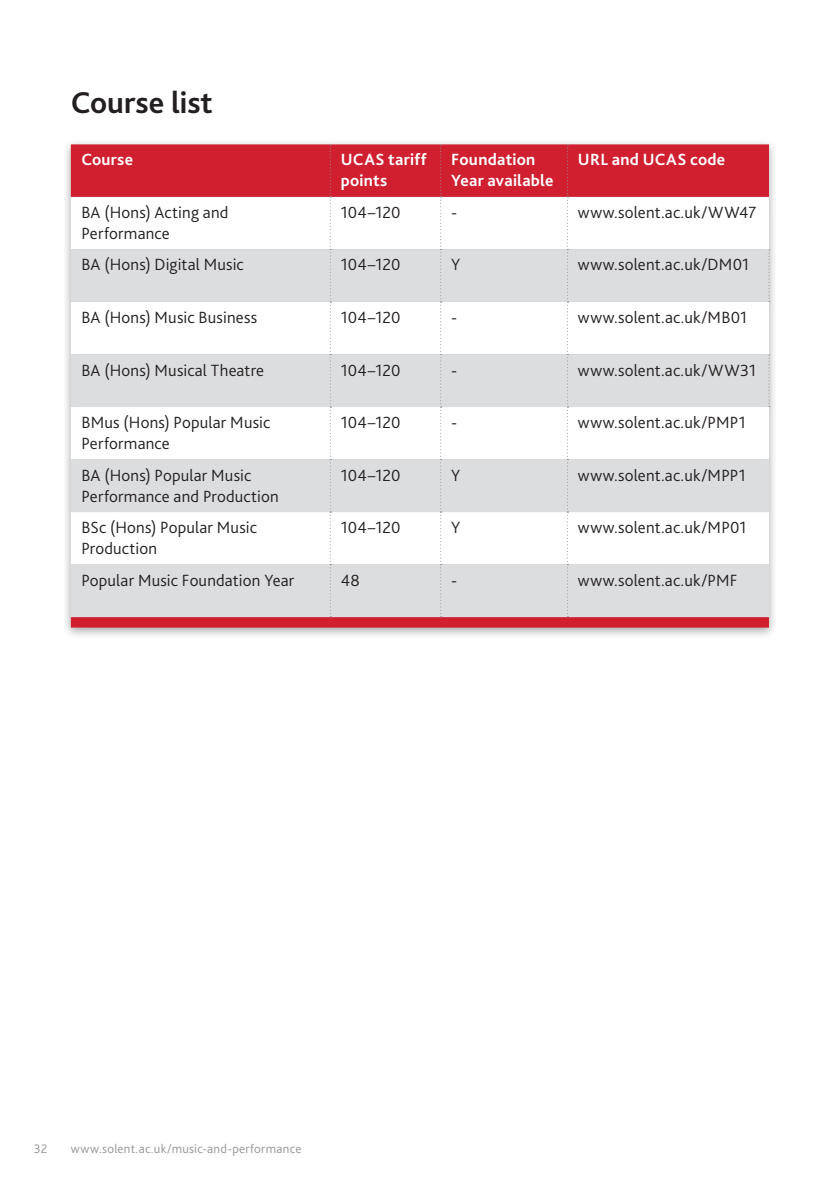
<style>
.page{position:relative;width:840px;height:1191px;background:#fff}
.page>*{position:absolute;margin:0;border:0;box-sizing:border-box;transform-origin:0 0}
.t1{font:700 31.6px "Bliss";color:#231f20}
.t2{font:300 17px/21px "Bliss";letter-spacing:.01em;color:#231f20}
.t3{font:700 17px/21px "Bliss";letter-spacing:.015em;color:#fff}
.t4{font:300 13px "Bliss";letter-spacing:.02em;color:#939598}
</style>
<div class="page">
<div style="left:61px;top:138px;width:717px;height:501px;background:#000001;opacity:.35"></div>
<div style="left:71px;top:144px;width:697px;height:483px;background:#d0202f"></div>
<svg style="left:71px;top:197px;width:697px;height:52px"></svg>
<svg style="left:71px;top:249px;width:697px;height:368px;fill:#dcdddf"></svg>
<svg style="left:768px;top:249px;width:1px;height:53px"></svg>
<svg style="left:329px;top:144px;width:2px;height:473px"></svg>
<svg style="left:440px;top:144px;width:1px;height:473px"></svg>
<svg style="left:566px;top:144px;width:2px;height:473px"></svg>
<svg style="left:768px;top:354px;width:1px;height:53px"></svg>
<p class="t1" style="left:71px;top:83px;width:143px">Course list</p>
<p class="t3" style="left:81px;top:149px;width:53px">Course</p>
<p class="t3" style="left:340px;top:149px;width:87px">UCAS tariff points</p>
<p class="t3" style="left:451px;top:149px;width:104px">Foundation<br>Year available</p>
<p class="t3" style="left:577px;top:149px;width:149px">URL and UCAS code</p>
<p class="t2" style="left:81px;top:202px;width:148px">BA (Hons) Acting and<br>Performance</p>
<p class="t2" style="left:340px;top:202px;width:61px">104–120</p>
<p class="t2" style="left:451px;top:202px;width:8px">-</p>
<p class="t2" style="left:577px;top:202px;width:180px">www.solent.ac.uk/WW47</p>
<p class="t2" style="left:81px;top:254px;width:164px">BA (Hons) Digital Music</p>
<p class="t2" style="left:340px;top:254px;width:61px">104–120</p>
<p class="t2" style="left:451px;top:254px;width:11px">Y</p>
<p class="t2" style="left:577px;top:254px;width:173px">www.solent.ac.uk/DM01</p>
<p class="t2" style="left:81px;top:307px;width:177px">BA (Hons) Music Business</p>
<p class="t2" style="left:340px;top:307px;width:61px">104–120</p>
<p class="t2" style="left:451px;top:307px;width:8px">-</p>
<p class="t2" style="left:577px;top:307px;width:171px">www.solent.ac.uk/MB01</p>
<p class="t2" style="left:81px;top:359px;width:184px">BA (Hons) Musical Theatre</p>
<p class="t2" style="left:340px;top:359px;width:61px">104–120</p>
<p class="t2" style="left:451px;top:359px;width:8px">-</p>
<p class="t2" style="left:577px;top:359px;width:179px">www.solent.ac.uk/WW31</p>
<p class="t2" style="left:81px;top:412px;width:190px">BMus (Hons) Popular Music<br>Performance</p>
<p class="t2" style="left:340px;top:412px;width:61px">104–120</p>
<p class="t2" style="left:451px;top:412px;width:8px">-</p>
<p class="t2" style="left:577px;top:412px;width:169px">www.solent.ac.uk/PMP1</p>
<p class="t2" style="left:81px;top:464px;width:199px">BA (Hons) Popular Music<br>Performance and Production</p>
<p class="t2" style="left:340px;top:464px;width:61px">104–120</p>
<p class="t2" style="left:451px;top:464px;width:11px">Y</p>
<p class="t2" style="left:577px;top:464px;width:169px">www.solent.ac.uk/MPP1</p>
<p class="t2" style="left:81px;top:517px;width:177px">BSc (Hons) Popular Music<br>Production</p>
<p class="t2" style="left:340px;top:517px;width:61px">104–120</p>
<p class="t2" style="left:451px;top:517px;width:11px">Y</p>
<p class="t2" style="left:577px;top:517px;width:170px">www.solent.ac.uk/MP01</p>
<p class="t2" style="left:81px;top:569px;width:214px">Popular Music Foundation Year</p>
<p class="t2" style="left:340px;top:569px;width:21px">48</p>
<p class="t2" style="left:451px;top:569px;width:8px">-</p>
<p class="t2" style="left:577px;top:569px;width:161px">www.solent.ac.uk/PMF</p>
<p class="t4" style="left:34px;top:1140px;width:15px">32</p>
<p class="t4" style="left:71px;top:1140px;width:232px">www.solent.ac.uk/music-and-performance</p>
</div>
